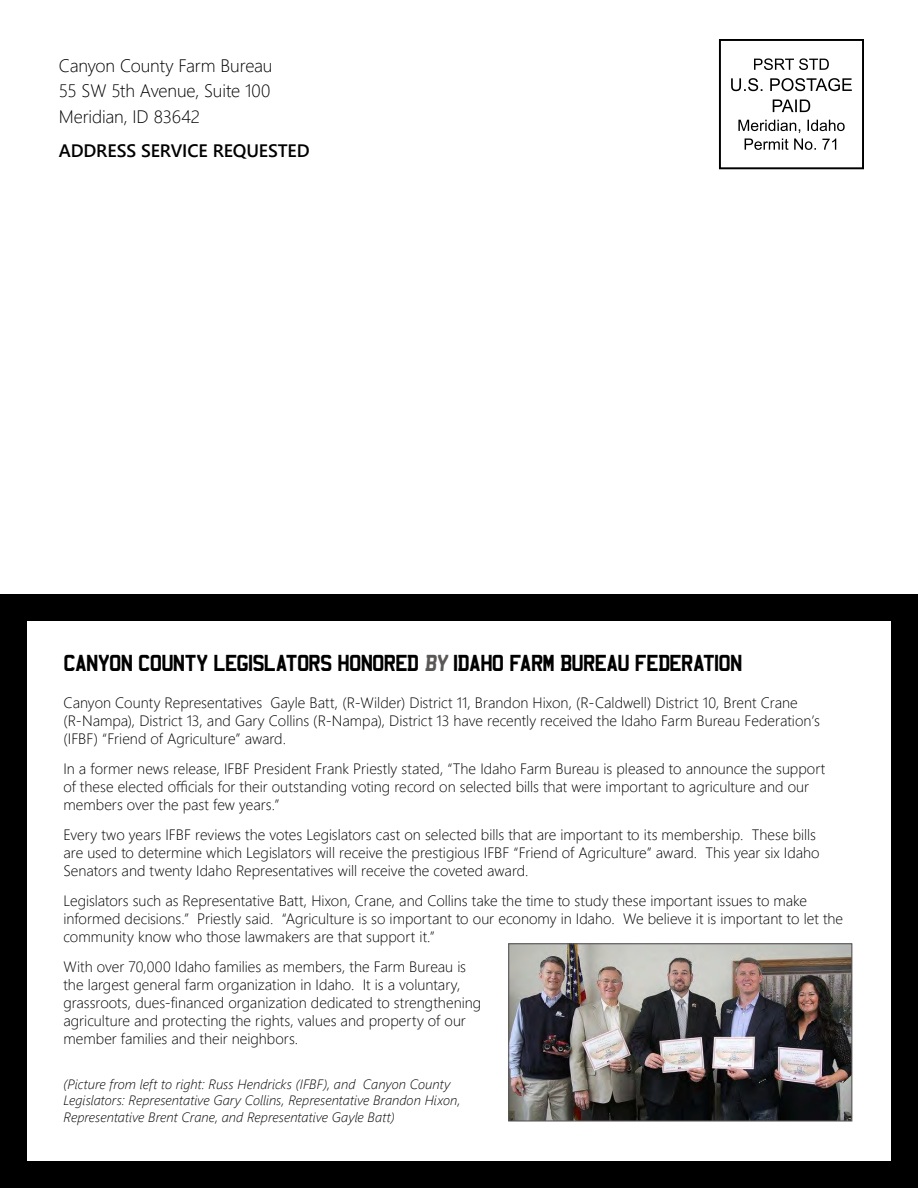
<style>
.page{position:relative;width:918px;height:1188px;background:#fff}
.page>*{position:absolute;margin:0;border:0;box-sizing:border-box;transform-origin:0 0}
.t1{font:20.25px "Mandatory";color:#000}
.t2{font:18px/25.5px "Webly Sleek UI Light";letter-spacing:-.01em;color:#000;text-align:justify}
.t3{font:18px "Webly Sleek UI Semibold";letter-spacing:-.005em;color:#000}
.t4{font:15px/18px "Webly Sleek UI Light";color:#000}
.t5{font:italic 13.5px/16.2px "Webly Sleek UI Light";letter-spacing:.005em;color:#000}
.s1{color:#5a5757}
</style>
<div class="page">
<div style="left:0;top:594px;width:918px;height:594px;background:#000"></div>
<div style="left:27px;top:621px;width:864px;height:540px;background:#fff"></div>
<div style="left:719px;top:39px;width:145px;height:130px;border:2px solid #000"></div>
<svg style="left:754px;top:58px;width:75px;height:12px"></svg>
<svg style="left:731px;top:78px;width:121px;height:13px"></svg>
<svg style="left:773px;top:99px;width:37px;height:13px"></svg>
<svg style="left:738px;top:120px;width:107px;height:30px"></svg>
<img style="left:510px;top:945px;width:340px;height:175px">
<div style="left:508px;top:943px;width:344px;height:179px;border:1px solid #5a5757"></div>
<p class="t2" style="left:59px;top:52px;width:215px">Canyon County Farm Bureau 55 SW 5th Avenue, Suite 100<br>Meridian, ID 83642</p>
<p class="t3" style="left:59px;top:137px;width:252px">ADDRESS SERVICE REQUESTED</p>
<h1 class="t1" style="left:63px;top:650px;width:13px">CANYON</h1>
<h1 class="t1" style="left:138px;top:650px;width:13px">COUNTY</h1>
<h1 class="t1" style="left:213px;top:650px;width:12px">LEGISLATORS</h1>
<h1 class="t1" style="left:338px;top:650px;width:24px">HONORED</h1>
<h1 class="t1" style="left:424px;top:650px;width:97px"><span class="s1">by</span>IDAHO FARM</h1>
<h1 class="t1" style="left:560px;top:650px;width:13px">BUREAU</h1>
<h1 class="t1" style="left:635px;top:650px;width:12px">FEDERATION</h1>
<p class="t4" style="left:63px;top:693px;width:758px">Canyon County Representatives Gayle Batt, (R-Wilder) District 11, Brandon Hixon, (R-Caldwell) District 10, Brent Crane (R-N ampa), District 13, and Gary Collins (R-N ampa), District 13 have recently received the Idaho Farm Bureau Federation’s (IFBF) “Friend of Agriculture” award.</p>
<p class="t4" style="left:63px;top:759px;width:763px">In a former news release, IFBF President Frank Priestly stated, “The Idaho Farm Bureau is pleased to announce the support of these elected officials for their outstanding voting record on selected bills that were important to agriculture and our members over the past few years.”</p>
<p class="t4" style="left:63px;top:825px;width:758px">Every two years IFBF reviews the votes Legislators cast on selected bills that are important to its membership. These bills are used to determine which Legislators will receive the prestigious IFBF “Friend of Agriculture” award. This year six Idaho<br>Senators and twenty Idaho Representatives will receive the coveted award.</p>
<p class="t4" style="left:63px;top:891px;width:781px">Legislators such as Representative Batt, Hixon, Crane, and Collins take the time to study these important issues to make informed decisions.” Priestly said. “Agriculture is so important to our economy in Idaho. We believe it is important to let the community know who those lawmakers are that support it.”</p>
<p class="t4" style="left:63px;top:957px;width:419px">With over 70,000 Idaho families as members, the Farm Bureau is the largest general farm organization in Idaho. It is a voluntary, grassroots, dues-financed organization dedicated to strengthening agriculture and protecting the rights, values and property of our member families and their neighbors.</p>
<p class="t5" style="left:63px;top:1076px;width:398px">(Picture from left to right: Russ Hendricks (IFBF), and Canyon County<br>Legislators: Representative Gary Collins, Representative Brandon Hixon,<br>Representative Brent Crane, and Representative Gayle Batt)</p>
</div>
